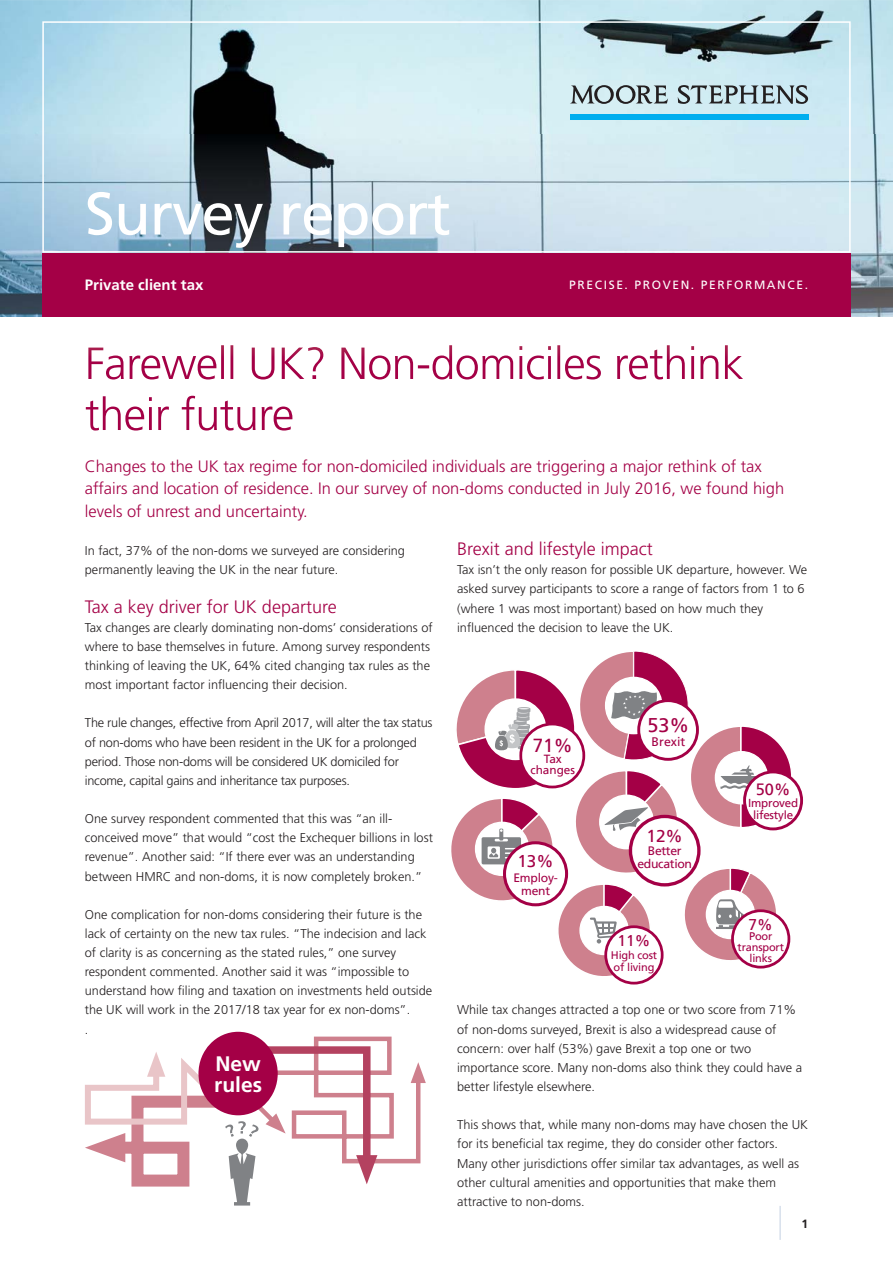
<style>
.page{position:relative;width:893px;height:1263px;background:#fff}
.page>*{position:absolute;margin:0;border:0;box-sizing:border-box;transform-origin:0 0}
.t1{font:60px "Frutiger LT Std";letter-spacing:-.015em;color:#fff}
.t2{font:700 21px/21px "Frutiger LT Std";color:#fff}
.t3{font:19.8px "Frutiger LT";color:#a40046}
.t4{font:18.9px "Frutiger LT";color:#a40046}
.t5{font:300 18px "Frutiger LT Std";color:#a40046}
.t6{font:17.25px "Frutiger LT";color:#a40046}
.t7{font:17.1px "Frutiger LT";color:#a40046}
.t8{font:300 16.5px/22.5px "Frutiger LT Std";color:#a40046}
.t9{font:16.35px "Frutiger LT";color:#a40046}
.t10{font:15.6px "Frutiger LT";color:#a40046}
.t11{font:700 15px "Frutiger LT Std";color:#fff}
.t12{font:300 12.75px/19.2px "Frutiger LT Std";color:#231f20}
.t13{font:300 12.75px/19.2px "Frutiger LT Std";letter-spacing:-.02em;color:#231f20}
.t14{font:12.45px "Frutiger LT";color:#a40046}
.t15{font:12.3px/13px "Frutiger LT";letter-spacing:-.025em;color:#a40046;text-align:center}
.t16{font:12.15px/13px "Frutiger LT";letter-spacing:-.015em;color:#a40046;text-align:center}
.t17{font:12px "Frutiger LT Std";letter-spacing:.135em;color:#fff}
.t18{font:700 12px "Frutiger LT Std";color:#231f20}
.t19{font:11.85px/10.9px "Frutiger LT";color:#a40046;text-align:center}
.t20{font:11.55px/12.5px "Frutiger LT";letter-spacing:-.015em;color:#a40046;text-align:center}
.t21{font:10.95px/10.9px "Frutiger LT";letter-spacing:-.015em;color:#a40046}
</style>
<div class="page">
<img style="left:0;top:0;width:892px;height:316px">
<div style="left:42px;top:253px;width:808px;height:63px;background:#a40046"></div>
<div style="left:42px;top:21px;width:808px;height:232px;border:2px solid #fff"></div>
<svg style="left:88px;top:345px;width:434px;height:35px"></svg>
<svg style="left:86px;top:396px;width:206px;height:35px"></svg>
<svg style="left:570px;top:85px;width:98px;height:19px;background:#96a5a9"></svg>
<svg style="left:677px;top:85px;width:131px;height:19px;background:#94a5ab"></svg>
<div style="left:570px;top:114px;width:238px;height:5px;background:#00aeef"></div>
<hr style="left:779px;top:1206px;width:1px;height:34px;background:#c3d0e3">
<svg style="left:85px;top:1034px;width:341px;height:172px"></svg>
<div style="left:198px;top:1032px;width:80px;height:83px;background:#a40046;border-radius:50%"></div>
<svg style="left:744px;top:772px;width:57px;height:57px"></svg>
<div style="left:743px;top:770px;width:60px;height:60px;border:3px solid #a40046;border-radius:50%"></div>
<svg style="left:451px;top:651px;width:342px;height:332px"></svg>
<h1 class="t1" style="left:85px;top:179px;width:367px">Survey report</h1>
<p class="t11" style="left:85px;top:276px;width:120px">Private client tax</p>
<p class="t17" style="left:569px;top:278px;width:240px">PRECISE. PROVEN. PERFORMANCE.</p>
<p class="t8" style="left:85px;top:456px;width:701px">Changes to the UK tax regime for non-domiciled individuals are triggering a major rethink of tax affairs and location of residence. In our survey of non-doms conducted in July 2016, we found high levels of unrest and uncertainty.</p>
<p class="t12" style="left:85px;top:542px;width:322px">In fact, 37% of the non-doms we surveyed are considering permanently leaving the UK in the near future.</p>
<h3 class="t5" style="left:85px;top:599px;width:253px">Tax a key driver for UK departure</h3>
<p class="t12" style="left:85px;top:618px;width:349px">Tax changes are clearly dominating non-doms’ considerations of where to base themselves in future. Among survey respondents thinking of leaving the UK, 64% cited changing tax rules as the most important factor influencing their decision.</p>
<p class="t13" style="left:85px;top:714px;width:349px">The rule changes, effective from April 2017, will alter the tax status of non-doms who have been resident in the UK for a prolonged period. Those non-doms will be considered UK domiciled for income, capital gains and inheritance tax purposes.</p>
<p class="t12" style="left:85px;top:810px;width:349px">One survey respondent commented that this was “an ill&shy;conceived move” that would “cost the Exchequer billions in lost revenue”. Another said: “If there ever was an understanding between HMRC and non-doms, it is now completely broken.”</p>
<p class="t12" style="left:85px;top:905px;width:349px">One complication for non-doms considering their future is the lack of certainty on the new tax rules. “The indecision and lack of clarity is as concerning as the stated rules,” one survey respondent commented. Another said it was “impossible to understand how filing and taxation on investments held outside the UK will work in the 2017/18 tax year for ex non-doms”.<br>.</p>
<h2 class="t2" style="left:214px;top:1053px;width:49px">New rules</h2>
<h3 class="t5" style="left:457px;top:541px;width:197px">Brexit and lifestyle impact</h3>
<p class="t12" style="left:457px;top:561px;width:352px">Tax isn’t the only reason for possible UK departure, however. We asked survey participants to score a range of factors from 1 to 6 (where 1 was most important) based on how much they influenced the decision to leave the UK.</p>
<h3 class="t4" style="left:533px;top:734px;width:41px">71%</h3>
<p class="t19" style="left:530px;top:754px;width:46px">Tax changes</p>
<h3 class="t7" style="left:517px;top:851px;width:38px">13%</h3>
<p class="t16" style="left:513px;top:871px;width:46px">Employ&shy;ment</p>
<h3 class="t3" style="left:647px;top:713px;width:43px">53%</h3>
<p class="t14" style="left:651px;top:734px;width:35px">Brexit</p>
<h3 class="t6" style="left:646px;top:826px;width:38px">12%</h3>
<p class="t15" style="left:637px;top:844px;width:56px">Better education</p>
<p class="t10" style="left:617px;top:932px;width:34px">11%</p>
<p class="t21" style="left:611px;top:949px;width:48px;line-height:11.9px">High cost of living</p>
<p class="t9" style="left:755px;top:780px;width:36px">50%</p>
<p class="t20" style="left:748px;top:796px;width:52px">Improved lifestyle</p>
<p class="t10" style="left:748px;top:915px;width:26px">7%</p>
<p class="t21" style="left:737px;top:931px;width:48px;text-align:center">Poor transport links</p>
<p class="t12" style="left:457px;top:1001px;width:346px">While tax changes attracted a top one or two score from 71% of non-doms surveyed, Brexit is also a widespread cause of concern: over half (53%) gave Brexit a top one or two importance score. Many non-doms also think they could have a better lifestyle elsewhere.</p>
<p class="t12" style="left:457px;top:1116px;width:352px">This shows that, while many non-doms may have chosen the UK for its beneficial tax regime, they do consider other factors.<br>Many other jurisdictions offer similar tax advantages, as well as other cultural amenities and opportunities that make them attractive to non-doms.</p>
<p class="t18" style="left:801px;top:1217px;width:8px">1</p>
</div>
